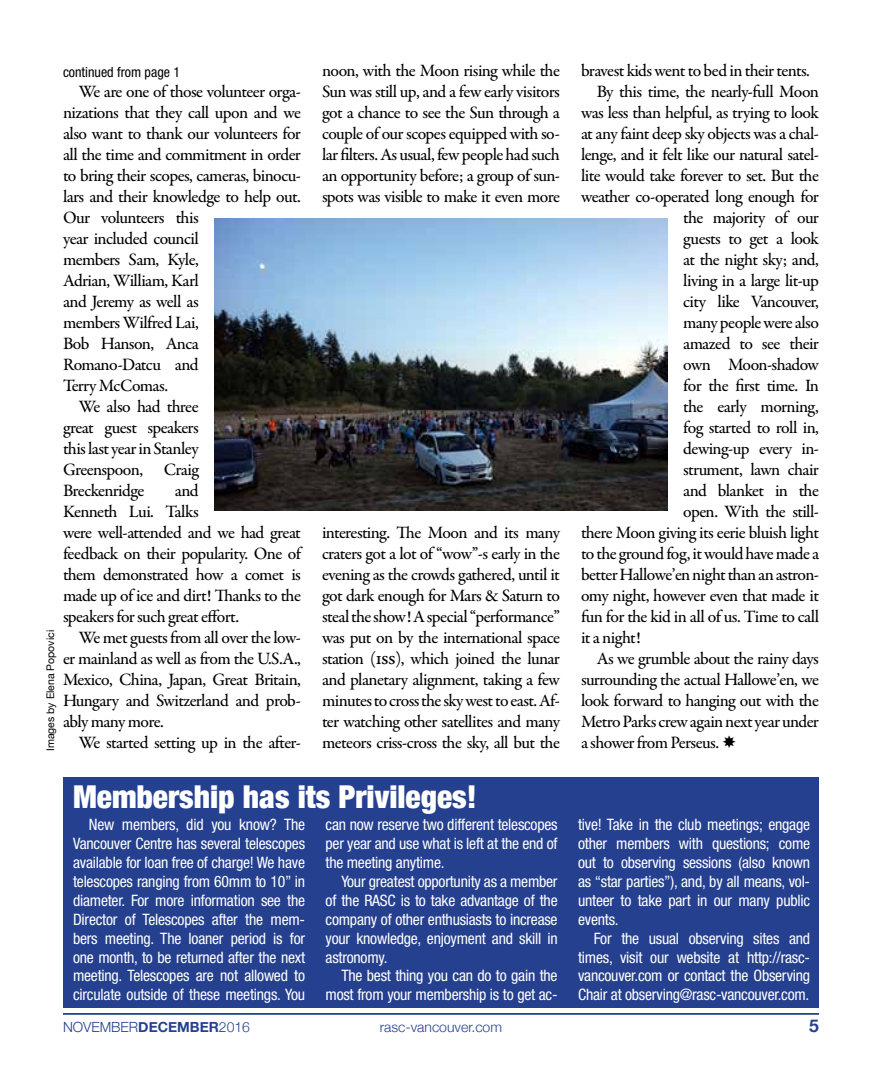
<style>
.page{position:relative;width:882px;height:1071px;background:#fff}
.page>*{position:absolute;margin:0;border:0;box-sizing:border-box;transform-origin:0 0}
.t1{font:900 condensed 31.5px "Helvetica Neue";color:#fff}
.t2{font:500 17.5px/21px "Garamond Premr Pro";letter-spacing:-.035em;color:#000;text-align:justify}
.t3{font:700 17.5px "Helvetica Neue";color:#25408f}
.t4{font:condensed 15.75px/18.9px "Helvetica Neue LT Std";letter-spacing:-.015em;color:#fff;text-align:justify}
.t5{font:300 14px "Helvetica Neue";color:#25408f}
.t6{font:condensed 14px "Helvetica Neue LT Std";color:#000}
.t7{font:10.5px "Helvetica Neue";color:#000}
.s1{font-family:"Garamond Premr Pro Med Capt";font-weight:400}
.s2{font-weight:700}
</style>
<div class="page">
<hr style="left:63px;top:1013px;width:756px;height:2px;background:#25408f">
<div style="left:63px;top:777px;width:756px;height:231px;background:#25408f"></div>
<img style="left:215px;top:219px;width:452px;height:292px">
<p class="t6" style="left:63px;top:64px;width:119px">continued from page 1</p>
<p class="t2" style="left:79px;top:81px;width:224px">We are one of those volunteer orga-</p>
<p class="t2" style="left:63px;top:102px;width:240px">nizations that they call upon and we</p>
<p class="t2" style="left:63px;top:123px;width:240px">also want to thank our volunteers for</p>
<p class="t2" style="left:63px;top:144px;width:239px">all the time and commitment in order</p>
<p class="t2" style="left:63px;top:165px;width:240px">to bring their scopes, cameras, binocu-</p>
<p class="t2" style="left:63px;top:186px;width:240px">lars and their knowledge to help out.</p>
<p class="t2" style="left:63px;top:207px;width:137px">Our volunteers this</p>
<p class="t2" style="left:63px;top:228px;width:137px">year included council</p>
<p class="t2" style="left:63px;top:249px;width:137px">members Sam, Kyle,</p>
<p class="t2" style="left:63px;top:270px;width:137px">Adrian, William, Karl</p>
<p class="t2" style="left:63px;top:291px;width:137px">and Jeremy as well as</p>
<p class="t2" style="left:63px;top:312px;width:137px">members Wilfred Lai,</p>
<p class="t2" style="left:63px;top:333px;width:137px">Bob Hanson, Anca</p>
<p class="t2" style="left:63px;top:354px;width:137px">Romano-Datcu and</p>
<p class="t2" style="left:63px;top:375px;width:107px">Terry McComas.</p>
<p class="t2" style="left:79px;top:396px;width:121px">We also had three</p>
<p class="t2" style="left:63px;top:417px;width:137px">great guest speakers</p>
<p class="t2" style="left:63px;top:438px;width:137px">this last year in Stanley</p>
<p class="t2" style="left:63px;top:459px;width:137px">Greenspoon, Craig</p>
<p class="t2" style="left:63px;top:480px;width:83px">Breckenridge</p>
<p class="t2" style="left:63px;top:480px;width:240px;text-align:left;text-indent:112px">and<br>Kenneth Lui. Talks<br>were well-attended and we had great feedback on their popularity. One of them demonstrated how a comet is made up of ice and dirt! Thanks to the speakers for such great effort.</p>
<p class="t2" style="left:63px;top:627px;width:240px;text-indent:16px">We met guests from all over the low&shy;er mainland as well as from the U.S.A., Mexico, China, Japan, Great Britain, Hungary and Switzerland and prob&shy;ably many more.</p>
<p class="t2" style="left:79px;top:732px;width:224px">We started setting up in the after-</p>
<p class="t7" style="left:43px;top:751px;width:122px;rotate:-90deg">Images by Elena Popovici</p>
<p class="t2" style="left:322px;top:60px;width:240px">noon, with the Moon rising while the Sun was still up, and a few early visitors got a chance to see the Sun through a couple of our scopes equipped with so&shy;lar filters. As usual, few people had such an opportunity before; a group of sun&shy;spots was visible to make it even more</p>
<p class="t2" style="left:322px;top:522px;width:240px">interesting. The Moon and its many craters got a lot of “wow”-s early in the evening as the crowds gathered, until it got dark enough for Mars &amp; Saturn to steal the show! A special “performance” was put on by the international space station (<span class="s1">iss</span>), which joined the lunar and planetary alignment, taking a few minutes to cross the sky west to east. Af&shy;ter watching other satellites and many meteors criss-cross the sky, all but the</p>
<h1 class="t1" style="left:73px;top:770px;width:405px">Membership has its Privileges!</h1>
<p class="t4" style="left:73px;top:815px;width:234px;text-indent:16px">New members, did you know? The Vancouver Centre has several telescopes available for loan free of charge! We have telescopes ranging from 60mm to 10” in diameter. For more information see the Director of Telescopes after the mem&shy;bers meeting. The loaner period is for one month, to be returned after the next meeting. Telescopes are not allowed to circulate outside of these meetings. You</p>
<p class="t4" style="left:326px;top:815px;width:234px">can now reserve two different telescopes per year and use what is left at the end of the meeting anytime.</p>
<p class="t4" style="left:326px;top:872px;width:234px;text-indent:16px">Your greatest opportunity as a member of the RASC is to take advantage of the company of other enthusiasts to increase your knowledge, enjoyment and skill in astronomy.</p>
<p class="t4" style="left:326px;top:966px;width:234px;text-align:right">The best thing you can do to gain the most from your membership is to get ac-</p>
<p class="t2" style="left:581px;top:60px;width:231px">bravest kids went to bed in their tents.</p>
<p class="t2" style="left:597px;top:81px;width:224px">By this time, the nearly-full Moon</p>
<p class="t2" style="left:581px;top:102px;width:239px">was less than helpful, as trying to look</p>
<p class="t2" style="left:581px;top:123px;width:240px">at any faint deep sky objects was a chal-</p>
<p class="t2" style="left:581px;top:144px;width:240px">lenge, and it felt like our natural satel-</p>
<p class="t2" style="left:581px;top:165px;width:240px">lite would take forever to set. But the</p>
<p class="t2" style="left:581px;top:186px;width:240px">weather co-operated long enough for</p>
<p class="t2" style="left:683px;top:207px;width:137px">the majority of our</p>
<p class="t2" style="left:683px;top:228px;width:137px">guests to get a look</p>
<p class="t2" style="left:683px;top:249px;width:137px">at the night sky; and,</p>
<p class="t2" style="left:683px;top:270px;width:137px">living in a large lit-up</p>
<p class="t2" style="left:683px;top:291px;width:137px">city like Vancouver,</p>
<p class="t2" style="left:683px;top:312px;width:137px">many people were also</p>
<p class="t2" style="left:683px;top:333px;width:137px">amazed to see their</p>
<p class="t2" style="left:683px;top:354px;width:137px">own Moon-shadow</p>
<p class="t2" style="left:683px;top:375px;width:137px">for the first time. In</p>
<p class="t2" style="left:683px;top:396px;width:137px">the early morning,</p>
<p class="t2" style="left:683px;top:417px;width:137px">fog started to roll in,</p>
<p class="t2" style="left:683px;top:438px;width:137px">dewing-up every in-</p>
<p class="t2" style="left:683px;top:459px;width:137px">strument, lawn chair</p>
<p class="t2" style="left:683px;top:480px;width:137px">and blanket in the</p>
<p class="t2" style="left:683px;top:501px;width:137px">open. With the still-</p>
<p class="t2" style="left:581px;top:522px;width:240px">there Moon giving its eerie bluish light</p>
<p class="t2" style="left:581px;top:543px;width:240px">to the ground fog, it would have made a</p>
<p class="t2" style="left:581px;top:564px;width:240px">better Hallowe’en night than an astron-</p>
<p class="t2" style="left:581px;top:585px;width:240px">omy night, however even that made it</p>
<p class="t2" style="left:581px;top:606px;width:240px">fun for the kid in all of us. Time to call</p>
<p class="t2" style="left:581px;top:627px;width:61px">it a night!</p>
<p class="t2" style="left:597px;top:648px;width:224px">As we grumble about the rainy days</p>
<p class="t2" style="left:581px;top:669px;width:240px">surrounding the actual Hallowe’en, we</p>
<p class="t2" style="left:581px;top:690px;width:240px">look forward to hanging out with the</p>
<p class="t2" style="left:581px;top:711px;width:240px">Metro Parks crew again next year under</p>
<p class="t2" style="left:581px;top:732px;width:140px">a shower from Perseus.</p>
<p class="t4" style="left:578px;top:815px;width:234px">tive! Take in the club meetings; engage other members with questions; come out to observing sessions (also known as “star parties”), and, by all means, vol&shy;unteer to take part in our many public events.</p>
<p class="t4" style="left:578px;top:929px;width:234px;text-indent:16px">For the usual observing sites and times, visit our website at http://rasc&shy;vancouver.com or contact the Observing Chair at observing@rasc-vancouver.com.</p>
<p class="t5" style="left:63px;top:1016px;width:189px">NOVEMBER<span class="s2">DECEMBER</span>2016</p>
<p class="t5" style="left:380px;top:1016px;width:124px">rasc-vancouver.com</p>
<p class="t3" style="left:809px;top:1012px;width:11px">5</p>
</div>
